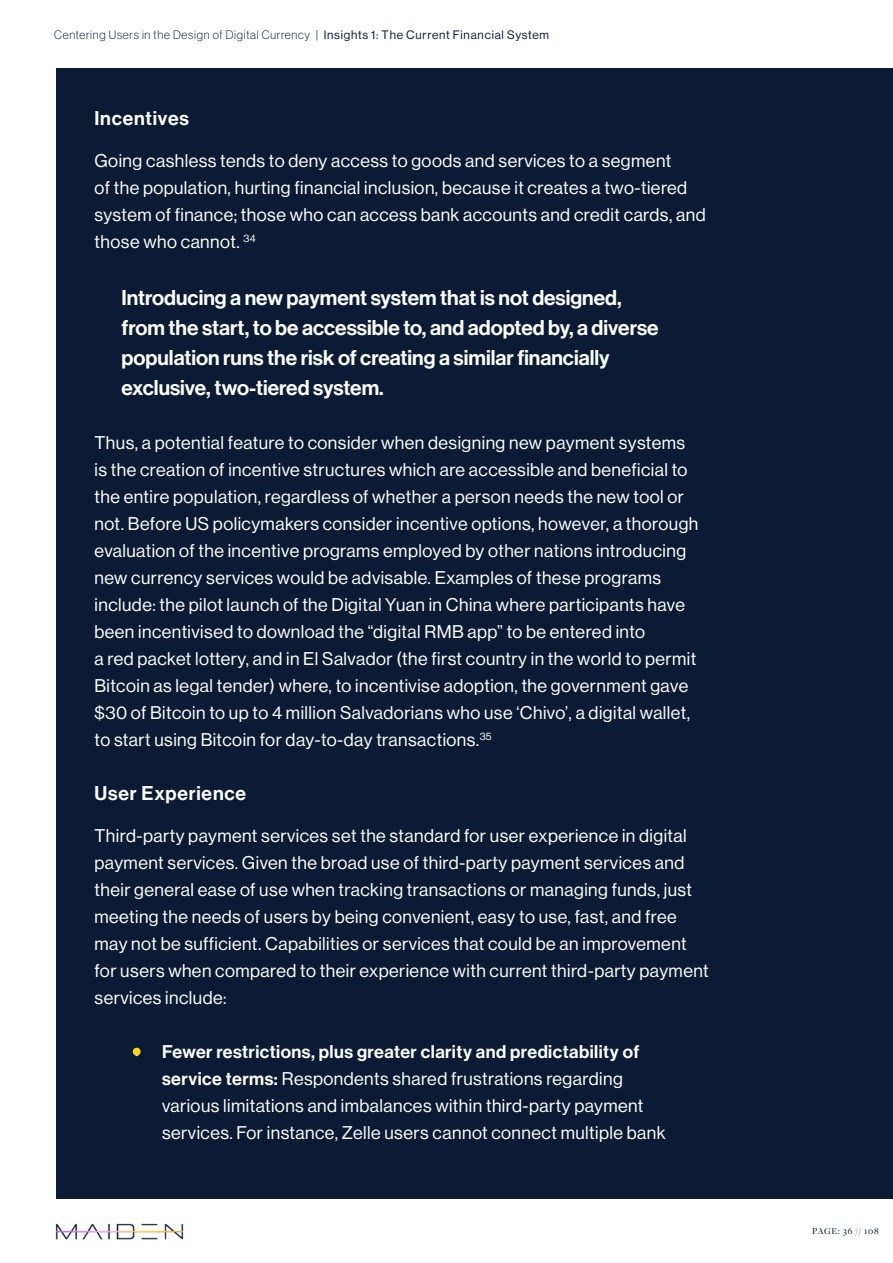
<style>
.page{position:relative;width:893px;height:1263px;background:#fff}
.page>*{position:absolute;margin:0;border:0;box-sizing:border-box;transform-origin:0 0}
.t1{font:21px/30px "N Haas Grotesk DS Pro 65 Md";color:#fff}
.t2{font:19.5px "N Haas Grotesk DS Pro 65 Md";letter-spacing:.04em;color:#fff}
.t3{font:18px/27px "N Haas Grotesk DS Pro 55 Rg";letter-spacing:.025em;color:#fff}
.t4{font:18px "N Haas Grotesk DS Pro 65 Md";letter-spacing:.025em;color:#fff}
.t5{font:12px "N Haas Grotesk DS Pro 35 X Lt";letter-spacing:.065em;color:#0b1b35}
.t6{font:12px "N Haas Grotesk DS Pro 55 Rg";letter-spacing:.06em;color:#0b1b35}
.t7{font:500 9.45px "Freight Disp Pro";letter-spacing:.08em;color:#0b1b35}
.s1{font-family:"N Haas Grotesk DS Pro 55 Rg"}
.s2{font-family:"Source Sans Pro";font-size:12.75px}
.s3{font-family:"N Haas Grotesk DS Pro 65 Md"}
</style>
<div class="page">
<div style="left:0;top:0;width:893px;height:1199px;background:#0b1b35"></div>
<div style="left:0;top:0;width:55px;height:1263px;background:#fff"></div>
<div style="left:0;top:0;width:893px;height:68px;background:#fff"></div>
<img style="left:55px;top:1223px;width:129px;height:17px">
<div style="left:133px;top:1048px;width:8px;height:7px;background:#ffd41c;border-radius:50%"></div>
<p class="t6" style="left:325px;top:27px;width:142px">The Future of Our Money</p>
<p class="t5" style="left:54px;top:28px;width:497px">Centering Users in the Design of Digital Currency | <span class="s1">Insights 1: The Current Financial System</span></p>
<p class="t2" style="left:94px;top:106px;width:96px">Incentives</p>
<p class="t3" style="left:94px;top:147px;width:613px">Going cashless tends to deny access to goods and services to a segment<br>of the population, hurting financial inclusion, because it creates a two-tiered system of finance; those who can access bank accounts and credit cards, and those who cannot. <sup>34</sup></p>
<p class="t1" style="left:122px;top:283px;width:539px">Introducing a new payment system that is not designed, from the start, to be accessible to, and adopted by, a diverse population runs the risk of creating a similar financially exclusive, two-tiered system.</p>
<p class="t3" style="left:94px;top:429px;width:605px">Thus, a potential feature to consider when designing new payment systems is the creation of incentive structures which are accessible and beneficial to the entire population, regardless of whether a person needs the new tool or not. Before US policymakers consider incentive options, however, a thorough evaluation of the incentive programs employed by other nations introducing new currency services would be advisable. Examples of these programs include: the pilot launch of the Digital Yuan in China where participants have been incentivised to download the “digital RMB app” to be entered into<br>a red packet lottery, and in El Salvador (the first country in the world to permit Bitcoin as legal tender) where, to incentivise adoption, the government gave $30 of Bitcoin to up to 4 million Salvadorians who use ‘Chivo’, a digital wallet, to start using Bitcoin for day-to-day transactions.<sup>35</sup></p>
<p class="t2" style="left:94px;top:781px;width:153px">User Experience</p>
<p class="t3" style="left:94px;top:822px;width:616px">Third-party payment services set the standard for user experience in digital payment services. Given the broad use of third-party payment services and their general ease of use when tracking transactions or managing funds, just meeting the needs of users by being convenient, easy to use, fast, and free may not be sufficient. Capabilities or services that could be an improvement for users when compared to their experience with current third-party payment services include:</p>
<p class="t4" style="left:135px;top:1041px;width:506px"><span class="s2">•</span> Fewer restrictions, plus greater clarity and predictability of</p>
<p class="t3" style="left:162px;top:1065px;width:505px"><span class="s3">service terms:</span> Respondents shared frustrations regarding various limitations and imbalances within third-party payment services. For instance, Zelle users cannot connect multiple bank</p>
<p class="t7" style="left:812px;top:1225px;width:68px">PAGE: 36 // 108</p>
</div>
